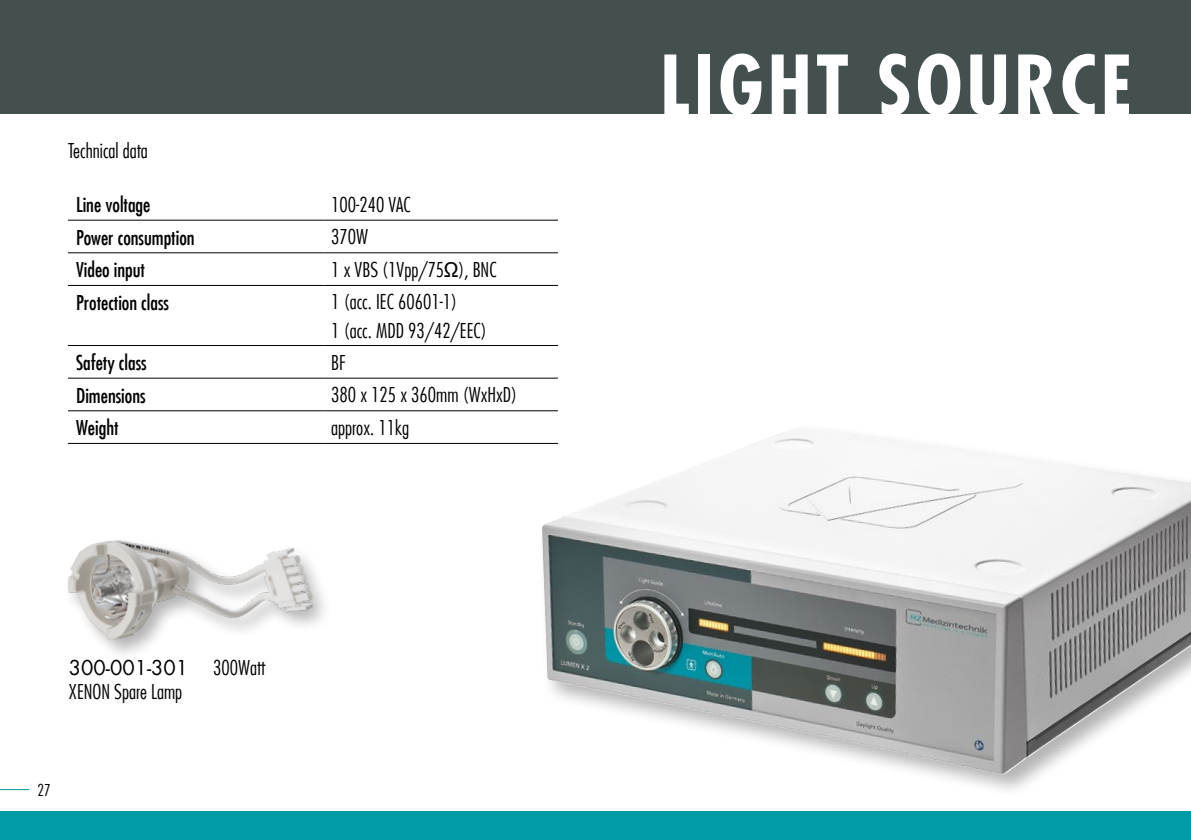
<style>
.page{position:relative;width:1191px;height:840px;background:#fff}
.page>*{position:absolute;margin:0;border:0;box-sizing:border-box;transform-origin:0 0}
.t1{font:700 condensed 80px "Futura LT";letter-spacing:.05em;color:#fff}
.t2{font:300 condensed 20px/24px "Futura LT";color:#000}
.t3{font:condensed 20px "Futura LT";color:#000}
.t4{font:300 condensed 16px "Futura LT";color:#000}
.s1{font-family:"Tahoma";font-weight:400;font-stretch:normal}
.s2{font-weight:400;font-stretch:normal}
</style>
<div class="page">
<div style="left:0;top:0;width:1191px;height:113px;background:#444f50"></div>
<div style="left:0;top:811px;width:1191px;height:28px;background:#009ba4"></div>
<img style="left:542px;top:431px;width:649px;height:344px">
<div style="left:64px;top:535px;width:269px;height:125px;background:#000;opacity:.3"></div>
<img style="left:64px;top:535px;width:254px;height:110px">
<hr style="left:68px;top:219px;width:255px;height:1px;background:#000">
<hr style="left:323px;top:219px;width:235px;height:1px;background:#000">
<hr style="left:68px;top:252px;width:255px;height:1px;background:#000">
<hr style="left:323px;top:252px;width:235px;height:1px;background:#000">
<hr style="left:68px;top:285px;width:255px;height:1px;background:#000">
<hr style="left:323px;top:285px;width:235px;height:1px;background:#000">
<hr style="left:68px;top:345px;width:255px;height:1px;background:#000">
<hr style="left:323px;top:345px;width:235px;height:1px;background:#000">
<hr style="left:68px;top:377px;width:255px;height:1px;background:#000">
<hr style="left:323px;top:377px;width:235px;height:1px;background:#000">
<hr style="left:68px;top:410px;width:255px;height:1px;background:#000">
<hr style="left:323px;top:410px;width:235px;height:1px;background:#000">
<hr style="left:68px;top:442px;width:255px;height:1px;background:#000">
<hr style="left:323px;top:442px;width:235px;height:1px;background:#000">
<p class="t2" style="left:68px;top:138px;width:81px">Technical data</p>
<p class="t3" style="left:76px;top:193px;width:76px">Line voltage</p>
<p class="t2" style="left:331px;top:192px;width:81px">100-240 VAC</p>
<p class="t3" style="left:76px;top:225px;width:120px">Power consumption</p>
<p class="t2" style="left:331px;top:225px;width:39px">370W</p>
<p class="t3" style="left:76px;top:258px;width:70px">Video input</p>
<p class="t2" style="left:331px;top:257px;width:167px">1 x VBS (1Vpp/75<span class="s1">Ω</span>), BNC</p>
<p class="t3" style="left:76px;top:290px;width:95px">Protection class</p>
<p class="t2" style="left:331px;top:288px;width:157px;line-height:28px">1 (acc. IEC 60601-1)<br>1 (acc. MDD 93/42/EEC)</p>
<p class="t3" style="left:76px;top:350px;width:72px">Safety class</p>
<p class="t2" style="left:331px;top:350px;width:16px">BF</p>
<p class="t3" style="left:76px;top:383px;width:71px">Dimensions</p>
<p class="t2" style="left:331px;top:382px;width:187px">380 x 125 x 360mm (WxHxD)</p>
<p class="t3" style="left:76px;top:416px;width:44px">Weight</p>
<p class="t2" style="left:331px;top:415px;width:79px">approx. 11kg</p>
<p class="t2" style="left:69px;top:655px;width:198px"><span class="s2">300-001-301</span> 300Watt<br>XENON Spare Lamp</p>
<p class="t4" style="left:37px;top:780px;width:15px">27</p>
<h1 class="t1" style="left:660px;top:36px;width:473px">LIGHT SOURCE</h1>
</div>
